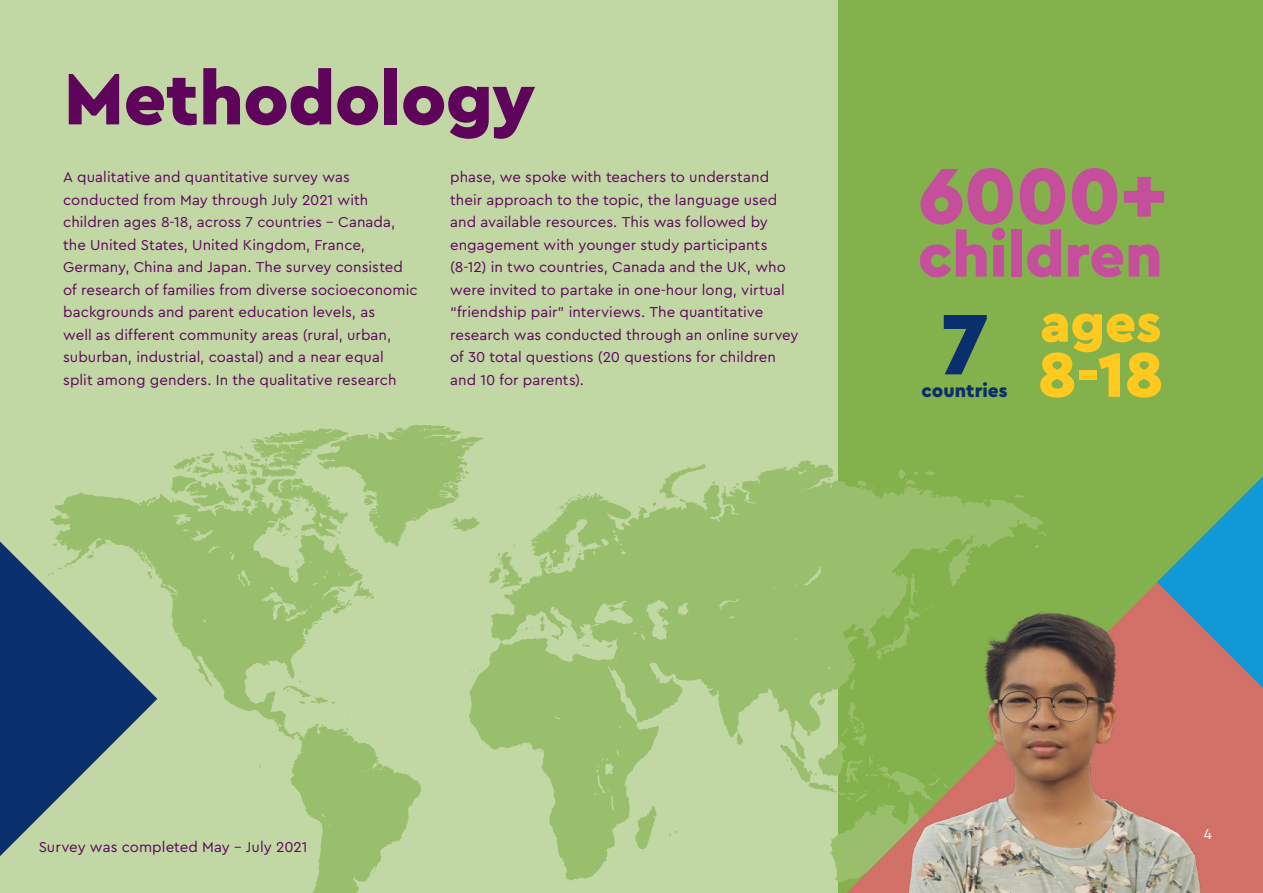
<style>
.page{position:relative;width:1263px;height:893px;background:#83b14b}
.page>*{position:absolute;margin:0;border:0;box-sizing:border-box;transform-origin:0 0}
.t1{font:900 82.8px "Cera Pro";color:#c54f9b}
.t2{font:900 75px "Cera Pro";letter-spacing:-.005em;color:#5e045b}
.t3{font:900 66.15px "Cera Pro";color:#ffc91f}
.t4{font:900 62.85px "Cera Pro";color:#c54f9b}
.t5{font:900 55.05px "Cera Pro";color:#ffc91f}
.t6{font:900 19.05px "Cera Pro";color:#092f6c}
.t7{font:15px/22.5px "Cera Pro";letter-spacing:.005em;color:#5e045b}
.t8{font:15px "Cera Pro";color:#fff}
.s1{font-size:89.85px;color:#092f6c}
</style>
<div class="page">
<div style="left:0;top:0;width:838px;height:893px;background:#c1d8a5"></div>
<svg style="left:50px;top:425px;width:997px;height:468px"></svg>
<svg style="left:846px;top:581px;width:311px;height:9px"></svg>
<svg style="left:1157px;top:476px;width:106px;height:114px"></svg>
<img style="left:689px;top:590px;width:574px;height:303px">
<svg style="left:0;top:541px;width:157px;height:315px;fill:#092f6c"></svg>
<h2 class="t2" style="left:64px;top:49px;width:473px">Methodology</h2>
<p class="t7" style="left:63px;top:165px;width:356px">A qualitative and quantitative survey was conducted from May through July 2021 with children ages 8-18, across 7 countries – Canada, the United States, United Kingdom, France, Germany, China and Japan. The survey consisted of research of families from diverse socioeconomic backgrounds and parent education levels, as<br>well as different community areas (rural, urban, suburban, industrial, coastal) and a near equal<br>split among genders. In the qualitative research</p>
<p class="t7" style="left:450px;top:165px;width:350px">phase, we spoke with teachers to understand their approach to the topic, the language used and available resources. This was followed by engagement with younger study participants (8-12) in two countries, Canada and the UK, who were invited to partake in one-hour long, virtual “friendship pair” interviews. The quantitative research was conducted through an online survey of 30 total questions (20 questions for children and 10 for parents).</p>
<h1 class="t1" style="left:918px;top:141px;width:251px">6000+</h1>
<h3 class="t4" style="left:918px;top:214px;width:246px">children</h3>
<h3 class="t5" style="left:940px;top:287px;width:223px"><span class="s1">7</span> ages</h3>
<h3 class="t3" style="left:1037px;top:331px;width:128px">8-18</h3>
<p class="t6" style="left:921px;top:378px;width:88px">countries</p>
<p class="t7" style="left:39px;top:835px;width:270px">Survey was completed May – July 2021</p>
<p class="t8" style="left:1204px;top:824px;width:10px">4</p>
</div>
